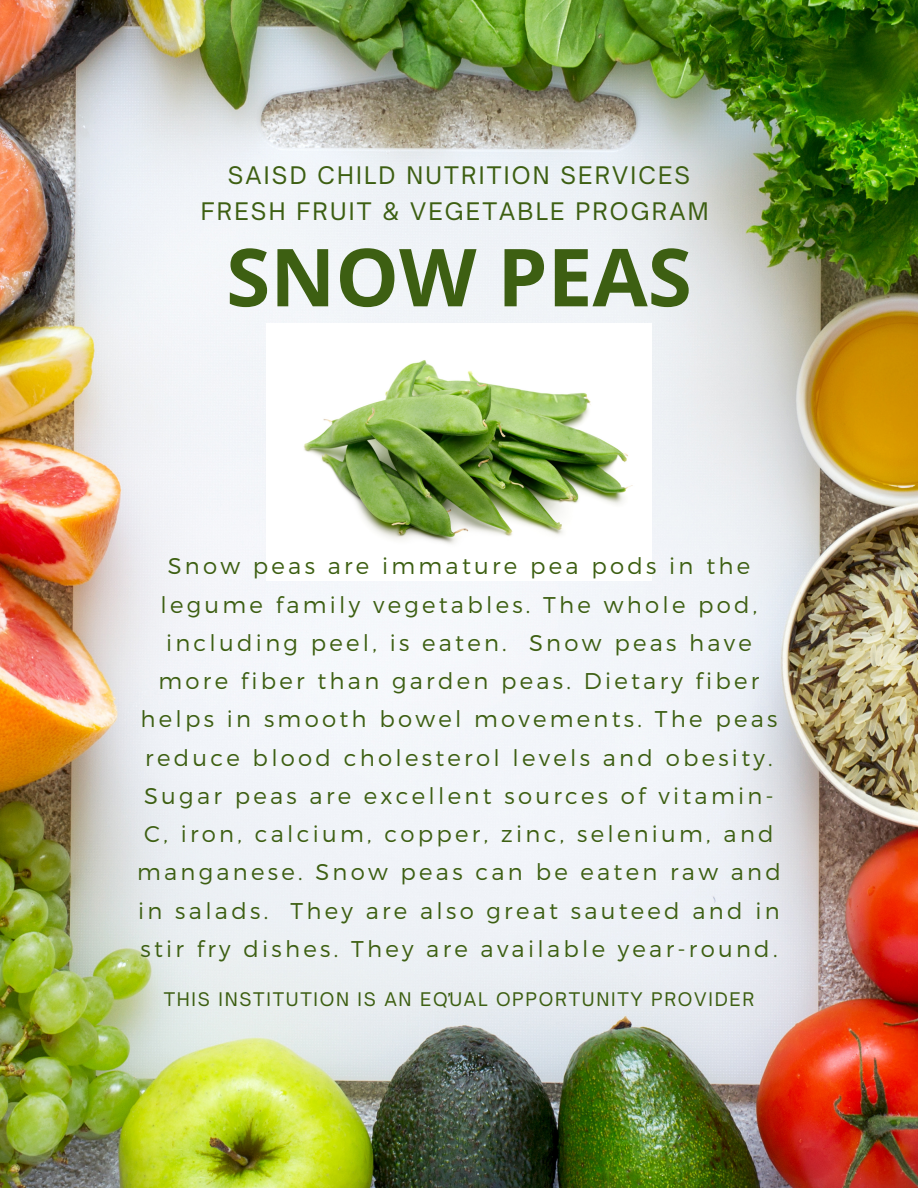
<style>
.page{position:relative;width:918px;height:1188px;background:#fff}
.page>*{position:absolute;margin:0;border:0;box-sizing:border-box;transform-origin:0 0}
.t1{font:700 80.1px "Open Sans";color:#3d5f12}
.t2{font:23.25px/36px "Open Sauce One";letter-spacing:.095em;color:#3d5f12;text-align:center}
.t3{font:300 22.8px "Montserrat";letter-spacing:.145em;color:#3d5f12}
.t4{font:18px "Open Sauce One";letter-spacing:.095em;color:#3d5f12}
</style>
<div class="page">
<img style="left:0;top:0;width:918px;height:1188px">
<img style="left:266px;top:324px;width:385px;height:256px">
<p class="t2" style="left:201px;top:157px;width:509px">SAISD CHILD NUTRITION SERVICES<br>FRESH FRUIT &amp; VEGETABLE PROGRAM</p>
<h1 class="t1" style="left:226px;top:221px;width:467px">SNOW PEAS</h1>
<p class="t3" style="left:168px;top:551px;width:584px">Snow peas are immature pea pods in the</p>
<p class="t3" style="left:161px;top:590px;width:598px">legume family vegetables. The whole pod,</p>
<p class="t3" style="left:166px;top:628px;width:587px">including peel, is eaten. Snow peas have</p>
<p class="t3" style="left:159px;top:666px;width:602px">more fiber than garden peas. Dietary fiber</p>
<p class="t3" style="left:141px;top:704px;width:638px">helps in smooth bowel movements. The peas</p>
<p class="t3" style="left:145px;top:743px;width:629px">reduce blood cholesterol levels and obesity.</p>
<p class="t3" style="left:144px;top:781px;width:631px">Sugar peas are excellent sources of vitamin-</p>
<p class="t3" style="left:144px;top:819px;width:631px">C, iron, calcium, copper, zinc, selenium, and</p>
<p class="t3" style="left:137px;top:857px;width:645px">manganese. Snow peas can be eaten raw and</p>
<p class="t3" style="left:138px;top:896px;width:643px">in salads. They are also great sauteed and in</p>
<p class="t3" style="left:140px;top:934px;width:639px">stir fry dishes. They are available year-round.</p>
<p class="t3" style="left:447px;top:972px;width:6px">,</p>
<p class="t4" style="left:164px;top:988px;width:592px">THIS INSTITUTION IS AN EQUAL OPPORTUNITY PROVIDER</p>
</div>
